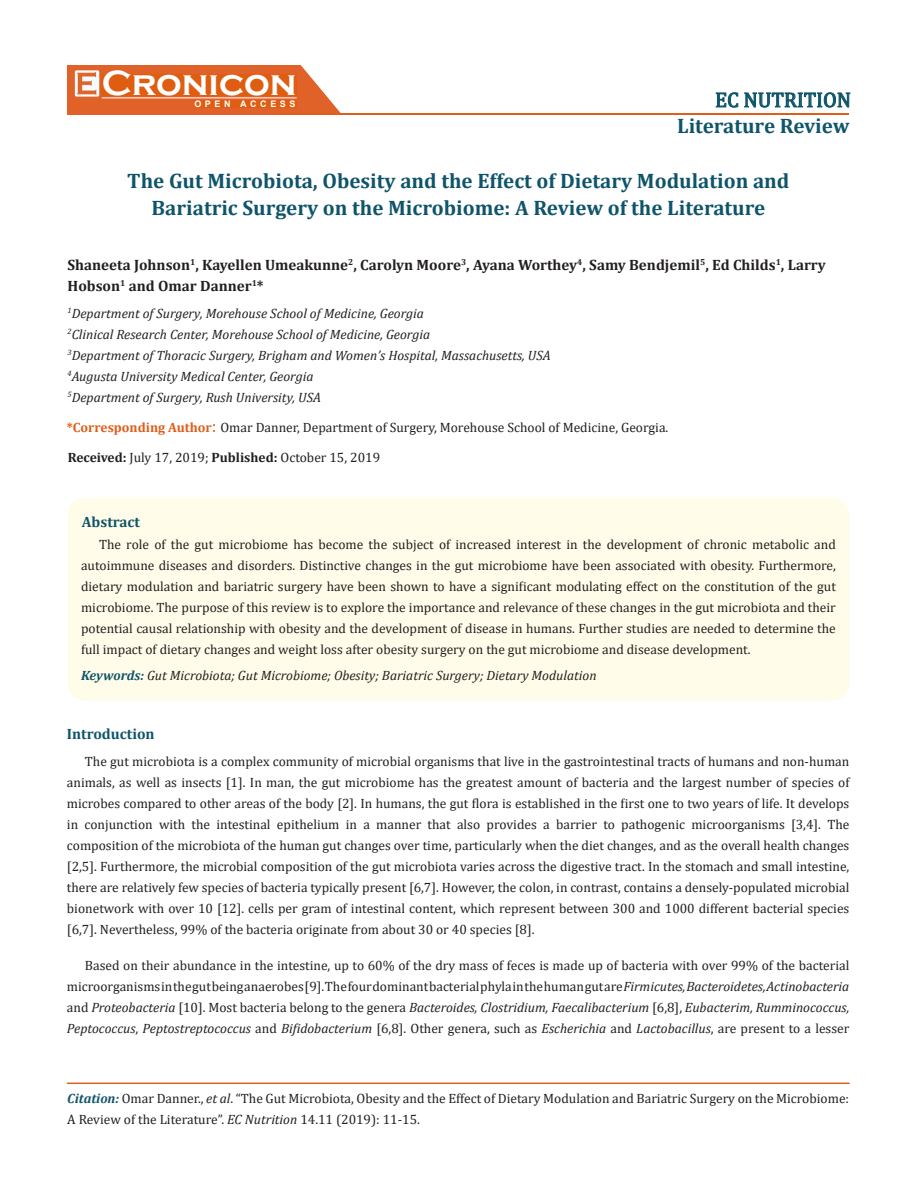
<style>
.page{position:relative;width:917px;height:1188px;background:#fff}
.page>*{position:absolute;margin:0;border:0;box-sizing:border-box;transform-origin:0 0}
.t1{font:700 36px "Copperplate Gothic";color:#fff}
.t2{font:700 21px/27px "Cambria";color:#0e546a;text-align:center}
.t3{font:21px "Cambria";color:#0e546a}
.t4{font:700 15px/21px "Cambria";color:#231f20}
.t5{font:700 15px "Cambria";color:#0e546a}
.t6{font:13.5px/21px "Cambria";color:#231f20;text-align:justify}
.t7{font:italic 13.5px "Cambria";color:#231f20}
.t8{font:700 9px "Arial";letter-spacing:.4em;color:#fff}
.s1{font-weight:700;color:#e05d1a}
.s2{font-size:18px;color:#e05d1a}
.s3{font-weight:700}
.s4{font-weight:700;color:#0e546a}
.s5{font-style:italic}
.s6{font-weight:700;font-style:italic;color:#0e546a}
</style>
<div class="page">
<div style="left:67px;top:65px;width:290px;height:49px;background:#e06228"></div>
<svg style="left:300px;top:65px;width:57px;height:48px"></svg>
<img style="left:75px;top:70px;width:24px;height:27px">
<div style="left:102px;top:74px;width:195px;height:21px;background:#df5d11"></div>
<div style="left:194px;top:100px;width:103px;height:8px;background:#df5d11"></div>
<svg style="left:715px;top:92px;width:23px;height:16px"></svg>
<svg style="left:744px;top:92px;width:106px;height:16px"></svg>
<hr style="left:102px;top:97px;width:194px;height:1px;background:#fff">
<hr style="left:279px;top:113px;width:569px;height:1px;background:#e05d1a">
<div style="left:67px;top:1083px;width:782px;height:1px;border:1px solid #e05d1a"></div>
<div style="left:67px;top:498px;width:782px;height:203px;background:#fffde9;border-radius:18px"></div>
<p class="t1" style="left:102px;top:63px;width:196px">Cronicon</p>
<p class="t8" style="left:194px;top:97px;width:103px">OPEN ACCESS</p>
<p class="t3" style="left:715px;top:87px;width:137px">EC NUTRITION</p>
<p class="t2" style="left:677px;top:111px;width:174px">Literature Review</p>
<p class="t2" style="left:127px;top:166px;width:663px">The Gut Microbiota, Obesity and the Effect of Dietary Modulation and<br>Bariatric Surgery on the Microbiome: A Review of the Literature</p>
<p class="t4" style="left:67px;top:254px;width:759px">Shaneeta Johnson<sup>1</sup>, Kayellen Umeakunne<sup>2</sup>, Carolyn Moore<sup>3</sup>, Ayana Worthey<sup>4</sup>, Samy Bendjemil<sup>5</sup>, Ed Childs<sup>1</sup>, Larry<br>Hobson<sup>1</sup> and Omar Danner<sup>1</sup>*</p>
<p class="t7" style="left:67px;top:304px;width:358px"><sup>1</sup>Department of Surgery, Morehouse School of Medicine, Georgia</p>
<p class="t7" style="left:67px;top:325px;width:364px"><sup>2</sup>Clinical Research Center, Morehouse School of Medicine, Georgia</p>
<p class="t7" style="left:67px;top:346px;width:485px"><sup>3</sup>Department of Thoracic Surgery, Brigham and Women’s Hospital, Massachusetts, USA</p>
<p class="t7" style="left:67px;top:367px;width:247px"><sup>4</sup>Augusta University Medical Center, Georgia</p>
<p class="t7" style="left:67px;top:388px;width:255px"><sup>5</sup>Department of Surgery, Rush University, USA</p>
<p class="t6" style="left:67px;top:417px;width:603px"><span class="s1">*Corresponding Author</span><span class="s2">:</span> Omar Danner, Department of Surgery, Morehouse School of Medicine, Georgia.</p>
<p class="t6" style="left:68px;top:446px;width:314px"><span class="s3">Received:</span> July 17, 2019; <span class="s3">Published:</span> October 15, 2019</p>
<p class="t5" style="left:82px;top:512px;width:60px">Abstract</p>
<p class="t6" style="left:81px;top:534px;width:756px;text-indent:18px">The role of the gut microbiome has become the subject of increased interest in the development of chronic metabolic and autoimmune diseases and disorders. Distinctive changes in the gut microbiome have been associated with obesity. Furthermore, dietary modulation and bariatric surgery have been shown to have a significant modulating effect on the constitution of the gut microbiome. The purpose of this review is to explore the importance and relevance of these changes in the gut microbiota and their potential causal relationship with obesity and the development of disease in humans. Further studies are needed to determine the full impact of dietary changes and weight loss after obesity surgery on the gut microbiome and disease development.</p>
<p class="t7" style="left:81px;top:666px;width:517px"><span class="s4">Keywords:</span> Gut Microbiota; Gut Microbiome; Obesity; Bariatric Surgery; Dietary Modulation</p>
<p class="t5" style="left:67px;top:723px;width:89px">Introduction</p>
<p class="t6" style="left:67px;top:750px;width:784px;text-indent:18px">The gut microbiota is a complex community of microbial organisms that live in the gastrointestinal tracts of humans and non-human animals, as well as insects [1]. In man, the gut microbiome has the greatest amount of bacteria and the largest number of species of microbes compared to other areas of the body [2]. In humans, the gut flora is established in the first one to two years of life. It develops in conjunction with the intestinal epithelium in a manner that also provides a barrier to pathogenic microorganisms [3,4]. The composition of the microbiota of the human gut changes over time, particularly when the diet changes, and as the overall health changes [2,5]. Furthermore, the microbial composition of the gut microbiota varies across the digestive tract. In the stomach and small intestine, there are relatively few species of bacteria typically present [6,7]. However, the colon, in contrast, contains a densely-populated microbial bionetwork with over 10 [12]. cells per gram of intestinal content, which represent between 300 and 1000 different bacterial species [6,7]. Nevertheless, 99% of the bacteria originate from about 30 or 40 species [8].</p>
<p class="t6" style="left:67px;top:954px;width:784px;text-indent:18px">Based on their abundance in the intestine, up to 60% of the dry mass of feces is made up of bacteria with over 99% of the bacterial microorganisms in the gut being anaerobes[9].The four dominant bacterialphylain the human gut are<span class="s5">Firmicutes,Bacteroidetes,Actinobacteria </span>and <span class="s5">Proteobacteria</span> [10]. Most bacteria belong to the genera <span class="s5">Bacteroides, Clostridium, Faecalibacterium</span> [6,8], <span class="s5">Eubacterim, Rumminococcus, Peptococcus</span>, <span class="s5">Peptostreptococcus</span> and <span class="s5">Bifidobacterium</span> [6,8]. Other genera, such as <span class="s5">Escherichia</span> and <span class="s5">Lactobacillus</span>, are present to a lesser</p>
<p class="t6" style="left:67px;top:1088px;width:783px"><span class="s6">Citation:</span> Omar Danner., <span class="s5">et al</span>. “The Gut Microbiota, Obesity and the Effect of Dietary Modulation and Bariatric Surgery on the Microbiome:<br>A Review of the Literature”. <span class="s5">EC Nutrition</span> 14.11 (2019): 11-15.</p>
</div>
